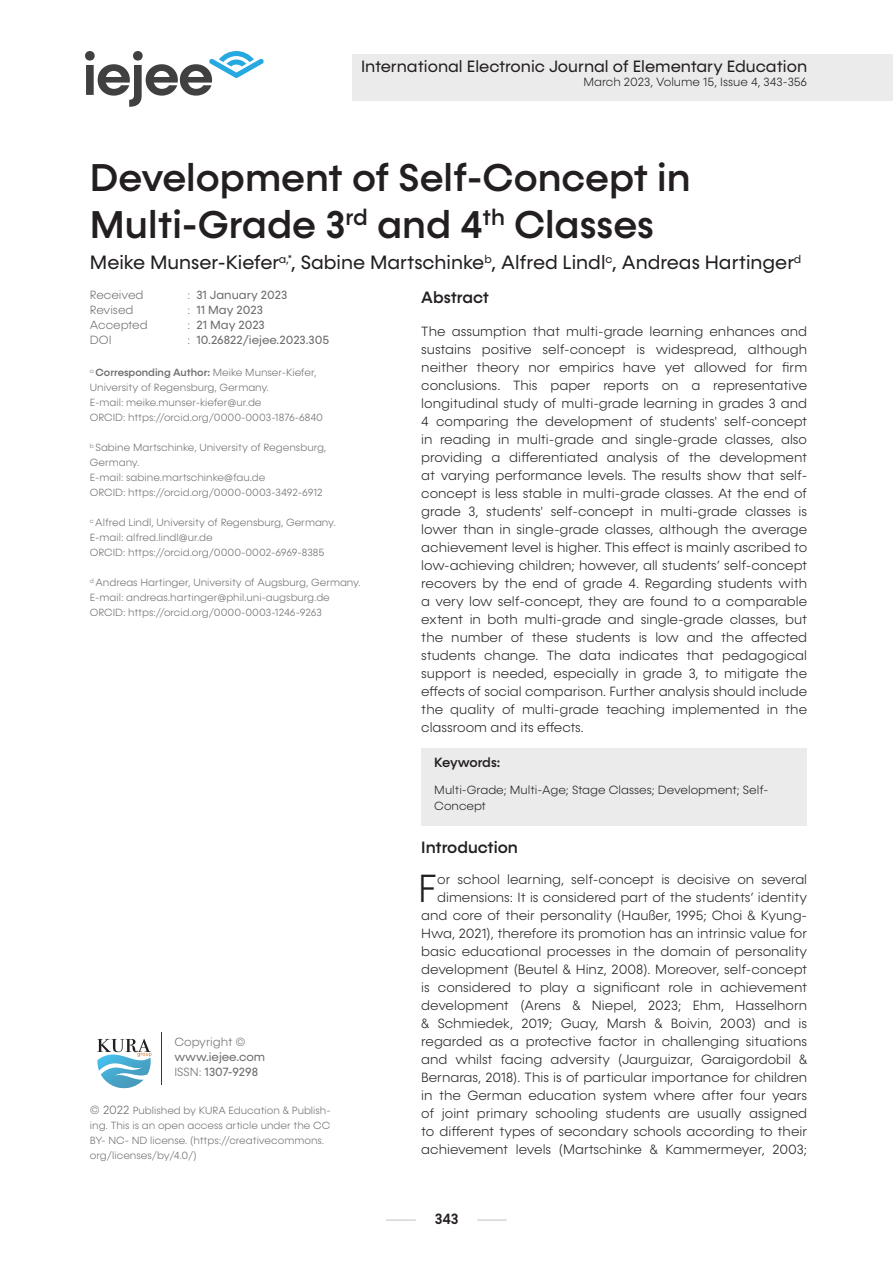
<style>
.page{position:relative;width:893px;height:1263px;background:#fff}
.page>*{position:absolute;margin:0;border:0;box-sizing:border-box;transform-origin:0 0}
.ilk_paragraf_metin{font:300 39.6px "Konnect";color:#231f20}
.t1{font:500 39px "Konnect";color:#231f20}
.t2{font:19.5px "Konnect";color:#231f20}
.t3{font:16.5px "Konnect";color:#231f20}
.t4{font:500 16.5px "Konnect";color:#231f20}
.t5{font:500 15px "Konnect";color:#231f20}
.Metin{font:300 13.5px/18px "Konnect";color:#231f20;text-align:justify}
.ilk_paragraf_metin-2{font:300 13.5px/18px "Konnect";color:#231f20;text-align:right}
.t6{font:500 13.5px "Konnect";letter-spacing:-.025em;color:#231f20}
.anahtar_kelimeler{font:300 12px/16.5px "Konnect";color:#231f20}
.t7{font:12px/15px "Konnect";color:#6e6e70}
.t8{font:300 12px "Konnect";color:#6e6e70}
.t9{font:300 10.5px/15px "Konnect";color:#6e6e70}
.s1{font-weight:300}
.s2{font-weight:500}
.s3{font-size:12px}
</style>
<div class="page">
<svg style="left:85px;top:51px;width:179px;height:56px"></svg>
<div style="left:352px;top:55px;width:541px;height:46px;background:#ebebeb"></div>
<hr style="left:386px;top:1220px;width:30px;height:1px;background:#c2c2c2">
<hr style="left:477px;top:1220px;width:30px;height:1px;background:#c2c2c2">
<hr style="left:161px;top:1033px;width:1px;height:52px;background:#004b6c">
<svg style="left:97px;top:1039px;width:54px;height:49px"></svg>
<div style="left:421px;top:748px;width:386px;height:77px;background:#ebebeb"></div>
<p class="t3" style="left:361px;top:56px;width:448px">International Electronic Journal of Elementary Education</p>
<p class="anahtar_kelimeler" style="left:583px;top:74px;width:225px">March 2023, Volume 15, Issue 4, 343-356</p>
<p class="t1" style="left:90px;top:155px;width:602px">Development of Self-Concept in</p>
<p class="t1" style="left:90px;top:202px;width:566px">Multi-Grade 3<sup>rd</sup> and 4<sup>th</sup> Classes</p>
<p class="t2" style="left:90px;top:252px;width:713px">Meike Munser-Kiefer<sup>a,*</sup>, Sabine Martschinke<sup>b</sup>, Alfred Lindl<sup>c</sup>, Andreas Hartinger<sup>d</sup></p>
<p class="t4" style="left:421px;top:288px;width:69px">Abstract</p>
<p class="t8" style="left:90px;top:288px;width:55px">Received</p>
<p class="t7" style="left:187px;top:288px;width:101px"><span class="s1">:</span> 31 January 2023</p>
<p class="t8" style="left:90px;top:303px;width:45px">Revised</p>
<p class="t7" style="left:187px;top:303px;width:77px"><span class="s1">:</span> 11 May 2023</p>
<p class="t8" style="left:90px;top:318px;width:59px">Accepted</p>
<p class="t7" style="left:187px;top:318px;width:79px"><span class="s1">:</span> 21 May 2023</p>
<p class="t8" style="left:90px;top:333px;width:23px">DOI</p>
<p class="t7" style="left:187px;top:333px;width:143px"><span class="s1">:</span> 10.26822/iejee.2023.305</p>
<p class="t9" style="left:90px;top:365px;width:228px"><sup>a</sup> <span class="s2">Corresponding Author:</span> Meike Munser-Kiefer,<br>University of Regensburg, Germany.</p>
<p class="t9" style="left:90px;top:395px;width:173px">E-mail: meike.munser-kiefer@ur.de</p>
<p class="t9" style="left:90px;top:410px;width:235px">ORCID: https://orcid.org/0000-0003-1876-6840</p>
<p class="t9" style="left:90px;top:440px;width:238px"><sup>b</sup> Sabine Martschinke, University of Regensburg,<br>Germany.</p>
<p class="t9" style="left:90px;top:470px;width:177px">E-mail: sabine.martschinke@fau.de</p>
<p class="t9" style="left:90px;top:485px;width:234px">ORCID: https://orcid.org/0000-0003-3492-6912</p>
<p class="t9" style="left:90px;top:515px;width:247px"><sup>c</sup> Alfred Lindl, University of Regensburg, Germany.</p>
<p class="t9" style="left:90px;top:530px;width:124px">E-mail: alfred.lindl@ur.de</p>
<p class="t9" style="left:90px;top:545px;width:236px">ORCID: https://orcid.org/0000-0002-6969-8385</p>
<p class="t9" style="left:90px;top:575px;width:272px"><sup>d</sup> Andreas Hartinger, University of Augsburg, Germany.</p>
<p class="t9" style="left:90px;top:590px;width:242px">E-mail: andreas.hartinger@phil.uni-augsburg.de</p>
<p class="t9" style="left:90px;top:605px;width:234px">ORCID: https://orcid.org/0000-0003-1246-9263</p>
<p class="Metin" style="left:421px;top:323px;width:387px">The assumption that multi-grade learning enhances and sustains positive self-concept is widespread, although neither theory nor empirics have yet allowed for firm conclusions. This paper reports on a representative longitudinal study of multi-grade learning in grades 3 and 4 comparing the development of students' self-concept in reading in multi-grade and single-grade classes, also providing a differentiated analysis of the development at varying performance levels. The results show that self&shy;concept is less stable in multi-grade classes. At the end of grade 3, students' self-concept in multi-grade classes is lower than in single-grade classes, although the average achievement level is higher. This effect is mainly ascribed to low-achieving children; however, all students’ self-concept recovers by the end of grade 4. Regarding students with a very low self-concept, they are found to a comparable extent in both multi-grade and single-grade classes, but the number of these students is low and the affected students change. The data indicates that pedagogical support is needed, especially in grade 3, to mitigate the effects of social comparison. Further analysis should include the quality of multi-grade teaching implemented in the classroom and its effects.</p>
<p class="t6" style="left:434px;top:754px;width:67px">Keywords:</p>
<p class="anahtar_kelimeler" style="left:434px;top:781px;width:336px">Multi-Grade; Multi-Age; Stage Classes; Development; Self-<br>Concept</p>
<p class="t8" style="left:174px;top:1035px;width:73px">Copyright ©</p>
<p class="t7" style="left:174px;top:1050px;width:92px">www.iejee.com<br><span class="s1">ISSN:</span> 1307-9298</p>
<p class="t9" style="left:90px;top:1103px;width:242px"><span class="s3">© 2022</span> Published by KURA Education &amp; Publish&shy;ing. This is an open access article under the CC BY- NC- ND license. (https://creativecommons. org/licenses/by/4.0/)</p>
<p class="t4" style="left:421px;top:838px;width:98px">Introduction</p>
<p class="ilk_paragraf_metin-2" style="left:421px;top:871px;width:387px">or school learning, self-concept is decisive on several dimensions: It is considered part of the students’ identity and core of their personality (Haußer, 1995; Choi &amp; Kyung-Hwa, 2021), therefore its promotion has an intrinsic value for basic educational processes in the domain of personality development (Beutel &amp; Hinz, 2008). Moreover, self-concept is considered to play a significant role in achievement development (Arens &amp; Niepel, 2023; Ehm, Hasselhorn &amp; Schmiedek, 2019; Guay, Marsh &amp; Boivin, 2003) and is regarded as a protective factor in challenging situations and whilst facing adversity (Jaurguizar, Garaigordobil &amp; Bernaras, 2018). This is of particular importance for children in the German education system where after four years of joint primary schooling students are usually assigned to different types of secondary schools according to their achievement levels (Martschinke &amp; Kammermeyer, 2003;</p>
<p class="ilk_paragraf_metin" style="left:418px;top:866px;width:21px">F</p>
<p class="t5" style="left:435px;top:1210px;width:25px">343</p>
</div>
